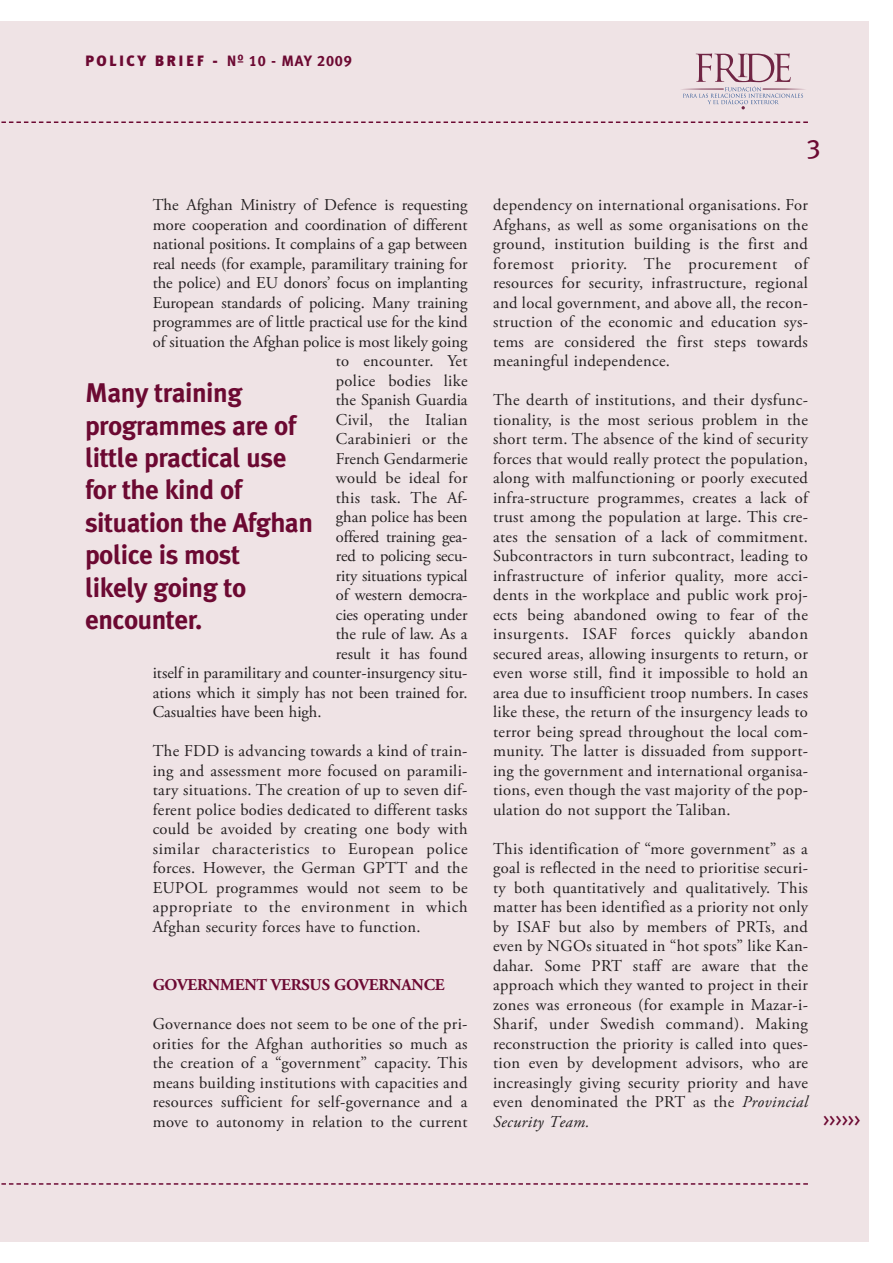
<style>
.page{position:relative;width:893px;height:1263px;background:#fff}
.page>*{position:absolute;margin:0;border:0;box-sizing:border-box;transform-origin:0 0}
.t1{font:700 27px/32.4px "Meta Plus";letter-spacing:-.015em;color:#6c0932}
.t2{font:27px "Meta Plus Book Caps";color:#6c0932}
.t3{font:18px "Meta Plus Book Caps";color:#6c0932}
.t4{font:16.5px/19.5px "Adobe Garamond Pro";color:#231f20;text-align:justify}
.t5{font:16.5px "Adobe Garamond Pro";letter-spacing:.02em;color:#231f20}
.t6{font:700 16.5px "Adobe Garamond Pro";letter-spacing:-.01em;color:#6c0932}
.t7{font:900 15px "Meta Plus";letter-spacing:.165em;color:#6c0932}
.s1{font-family:"Meta Plus Bold Caps";font-weight:400}
.s2{font-style:italic}
</style>
<div class="page">
<div style="left:0;top:22px;width:869px;height:1220px;background:#efe3e5"></div>
<svg style="left:1px;top:121px;width:807px;height:2px"></svg>
<svg style="left:1px;top:1183px;width:807px;height:2px"></svg>
<svg style="left:681px;top:53px;width:124px;height:56px"></svg>
<p class="t7" style="left:85px;top:52px;width:268px">POLICY BRIEF - <span class="s1">Nº 10 - MAY 2009</span></p>
<p class="t4" style="left:153px;top:196px;width:316px">The Afghan Ministry of Defence is requesting</p>
<p class="t4" style="left:153px;top:216px;width:316px">more cooperation and coordination of different</p>
<p class="t4" style="left:153px;top:235px;width:316px">national positions. It complains of a gap between</p>
<p class="t4" style="left:153px;top:255px;width:316px">real needs (for example, paramilitary training for</p>
<p class="t4" style="left:153px;top:274px;width:316px">the police) and EU donors’ focus on implanting</p>
<p class="t4" style="left:153px;top:294px;width:316px">European standards of policing. Many training</p>
<p class="t4" style="left:153px;top:313px;width:316px">programmes are of little practical use for the kind</p>
<p class="t4" style="left:153px;top:333px;width:316px">of situation the Afghan police is most likely going</p>
<p class="t5" style="left:336px;top:354px;width:133px">to encounter. Yet</p>
<p class="t5" style="left:336px;top:374px;width:133px">police bodies like</p>
<p class="t4" style="left:336px;top:391px;width:133px">the Spanish Guardia</p>
<p class="t5" style="left:336px;top:413px;width:133px">Civil, the Italian</p>
<p class="t5" style="left:336px;top:432px;width:133px">Carabinieri or the</p>
<p class="t4" style="left:336px;top:450px;width:133px">French Gendarmerie</p>
<p class="t5" style="left:336px;top:471px;width:133px">would be ideal for</p>
<p class="t5" style="left:336px;top:491px;width:133px">this task. The Af-</p>
<p class="t4" style="left:336px;top:509px;width:133px">ghan police has been</p>
<p class="t4" style="left:336px;top:528px;width:133px">offered training gea-</p>
<p class="t4" style="left:336px;top:548px;width:133px">red to policing secu-</p>
<p class="t4" style="left:336px;top:567px;width:133px">rity situations typical</p>
<p class="t4" style="left:336px;top:587px;width:133px">of western democra-</p>
<p class="t4" style="left:336px;top:606px;width:133px">cies operating under</p>
<p class="t4" style="left:336px;top:626px;width:133px">the rule of law. As a</p>
<p class="t4" style="left:336px;top:645px;width:133px">result it has found</p>
<p class="t4" style="left:153px;top:665px;width:316px">itself in paramilitary and counter-insurgency situ-</p>
<p class="t4" style="left:153px;top:684px;width:316px">ations which it simply has not been trained for.</p>
<p class="t4" style="left:153px;top:704px;width:170px">Casualties have been high.</p>
<p class="t4" style="left:153px;top:743px;width:316px">The FDD is advancing towards a kind of train&shy;ing and assessment more focused on paramili&shy;tary situations. The creation of up to seven dif&shy;ferent police bodies dedicated to different tasks could be avoided by creating one body with similar characteristics to European police forces. However, the German GPTT and the EUPOL programmes would not seem to be appropriate to the environment in which Afghan security forces have to function.</p>
<h1 class="t1" style="left:85px;top:377px;width:229px">Many training programmes are of little practical use for the kind of situation the Afghan police is most<br>likely going to encounter.</h1>
<p class="t6" style="left:153px;top:978px;width:293px">GOVERNMENT VERSUS GOVERNANCE</p>
<p class="t4" style="left:153px;top:1016px;width:316px">Governance does not seem to be one of the pri&shy;orities for the Afghan authorities so much as the creation of a “government” capacity. This means building institutions with capacities and resources sufficient for self-governance and a move to autonomy in relation to the current</p>
<h1 class="t2" style="left:806px;top:133px;width:16px">3</h1>
<p class="t4" style="left:493px;top:197px;width:316px">dependency on international organisations. For Afghans, as well as some organisations on the ground, institution building is the first and foremost priority. The procurement of resources for security, infrastructure, regional and local government, and above all, the recon&shy;struction of the economic and education sys&shy;tems are considered the first steps towards meaningful independence.</p>
<p class="t4" style="left:493px;top:392px;width:316px">The dearth of institutions, and their dysfunc&shy;tionality, is the most serious problem in the short term. The absence of the kind of security forces that would really protect the population, along with malfunctioning or poorly executed infra-structure programmes, creates a lack of trust among the population at large. This cre&shy;ates the sensation of a lack of commitment.<br>Subcontractors in turn subcontract, leading to infrastructure of inferior quality, more acci&shy;dents in the workplace and public work proj&shy;ects being abandoned owing to fear of the insurgents. ISAF forces quickly abandon secured areas, allowing insurgents to return, or even worse still, find it impossible to hold an area due to insufficient troop numbers. In cases like these, the return of the insurgency leads to terror being spread throughout the local com&shy;munity. The latter is dissuaded from support&shy;ing the government and international organisa&shy;tions, even though the vast majority of the pop&shy;ulation do not support the Taliban.</p>
<p class="t4" style="left:493px;top:840px;width:317px">This identification of “more government” as a goal is reflected in the need to prioritise securi&shy;ty both quantitatively and qualitatively. This matter has been identified as a priority not only by ISAF but also by members of PRTs, and even by NGOs situated in “hot spots” like Kan&shy;dahar. Some PRT staff are aware that the approach which they wanted to project in their zones was erroneous (for example in Mazar-i-Sharif, under Swedish command). Making reconstruction the priority is called into ques&shy;tion even by development advisors, who are increasingly giving security priority and have even denominated the PRT as the <span class="s2">Provincial Security Team.</span></p>
<p class="t3" style="left:823px;top:1109px;width:39px">&gt;&gt;&gt;&gt;&gt;&gt;</p>
</div>
